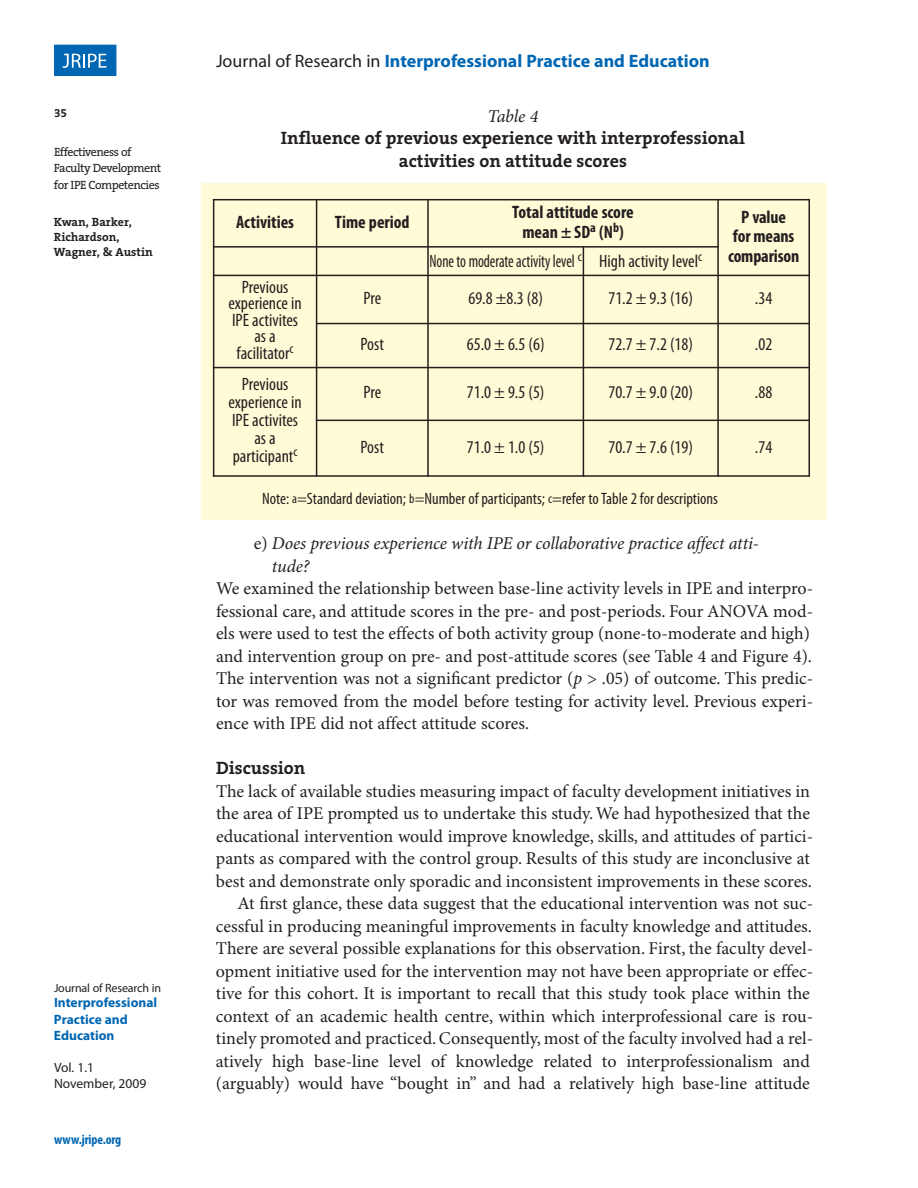
<style>
.page{position:relative;width:918px;height:1188px;background:#fff}
.page>*{position:absolute;margin:0;border:0;box-sizing:border-box;transform-origin:0 0}
.t1{font:18px/22.5px "Minion Pro";color:#231f20}
.t2{font:condensed 18px/16.5px "Myriad Pro";color:#231f20;text-align:center}
.t3{font:700 18px/22.5px "The Serif B7";color:#231f20;text-align:center}
.t4{font:italic 18px/22.5px "Minion Pro";letter-spacing:-.005em;color:#231f20}
.t5{font:700 condensed 18px/19.5px "Myriad Pro";color:#231f20;text-align:center}
.t6{font:700 18px "Myriad Pro";color:#0166b3}
.t7{font:condensed 18px "Myriad Pro";color:#231f20;scale:.85 1}
.t8{font:condensed 16.5px "Myriad Pro";color:#231f20}
.t9{font:700 13.5px/16.2px "Myriad Pro";color:#0166b3}
.t10{font:13.5px/16.2px "Myriad Pro";color:#231f20}
.t11{font:700 condensed 13.5px "Myriad Pro";letter-spacing:-.01em;color:#0166b3}
.t12{font:12px/16.5px "The Serif B5 Plain";letter-spacing:-.04em;color:#231f20}
.t13{font:700 12px/15px "The Serif B7";color:#231f20}
.t14{font:12px "Myriad Pro";letter-spacing:-.01em;color:#231f20}
.s1{font-weight:400;color:#231f20}
.s2{font-style:italic}
.s3{font-size:13.5px}
.s4{font-style:normal}
</style>
<div class="page">
<div style="left:201px;top:183px;width:626px;height:337px;background:#fffbd6"></div>
<svg style="left:54px;top:44px;width:62px;height:31px"></svg>
<div style="left:55px;top:45px;width:61px;height:30px;background:#0166b3"></div>
<svg style="left:63px;top:54px;width:44px;height:14px"></svg>
<hr style="left:213px;top:199px;width:1px;height:278px;background:#231f20">
<hr style="left:316px;top:199px;width:1px;height:278px;background:#231f20">
<hr style="left:427px;top:199px;width:2px;height:278px;background:#231f20">
<hr style="left:583px;top:246px;width:1px;height:231px;background:#231f20">
<hr style="left:717px;top:199px;width:2px;height:278px;background:#231f20">
<hr style="left:808px;top:199px;width:2px;height:278px;background:#231f20">
<hr style="left:213px;top:199px;width:597px;height:1px;background:#231f20">
<hr style="left:213px;top:246px;width:506px;height:2px;background:#231f20">
<hr style="left:213px;top:275px;width:597px;height:1px;background:#231f20">
<hr style="left:316px;top:323px;width:494px;height:1px;background:#231f20">
<hr style="left:213px;top:367px;width:597px;height:1px;background:#231f20">
<hr style="left:316px;top:420px;width:494px;height:1px;background:#231f20">
<hr style="left:213px;top:475px;width:597px;height:2px;background:#231f20">
<p class="t6" style="left:216px;top:54px;width:495px"><span class="s1">Journal of Research in</span> Interprofessional Practice and Education</p>
<p class="t13" style="left:54px;top:106px;width:14px">35</p>
<p class="t12" style="left:54px;top:144px;width:109px">Effectiveness of<br>Faculty Development for IPE Competencies</p>
<p class="t13" style="left:54px;top:215px;width:100px">Kwan, Barker,<br>Richardson,<br>Wagner, &amp; Austin</p>
<p class="t5" style="left:236px;top:214px;width:59px">Activities</p>
<p class="t5" style="left:335px;top:214px;width:76px">Time period</p>
<p class="t5" style="left:512px;top:204px;width:123px">Total attitude score mean <span class="s2">±</span> SD<sup>a</sup> (N<sup>b</sup>)</p>
<p class="t5" style="left:728px;top:208px;width:73px">P value<br>for means comparison</p>
<p class="t4" style="left:488px;top:106px;width:52px">Table 4</p>
<p class="t3" style="left:281px;top:127px;width:466px">Influence of previous experience with interprofessional activities on attitude scores</p>
<p class="t7" style="left:430px;top:255px;width:322px">None to moderate activity level <sup>c</sup> High activity level<sup>c</sup></p>
<p class="t2" style="left:228px;top:280px;width:75px">Previous experience in<br>IPE activites asa facilitator<sup>c</sup></p>
<p class="t2" style="left:363px;top:291px;width:19px">Pre</p>
<p class="t2" style="left:468px;top:291px;width:76px">69.8 ±8.3 (8)</p>
<p class="t2" style="left:608px;top:291px;width:86px">71.2 ± 9.3 (16)</p>
<p class="t2" style="left:755px;top:291px;width:19px">.34</p>
<p class="t2" style="left:361px;top:337px;width:25px">Post</p>
<p class="t2" style="left:467px;top:337px;width:79px">65.0 ± 6.5 (6)</p>
<p class="t2" style="left:608px;top:337px;width:86px">72.7 ± 7.2 (18)</p>
<p class="t2" style="left:755px;top:337px;width:19px">.02</p>
<p class="t2" style="left:228px;top:377px;width:75px;line-height:18px">Previous experience in<br>IPE activites asa participant<sup>c</sup></p>
<p class="t2" style="left:363px;top:386px;width:19px">Pre</p>
<p class="t2" style="left:467px;top:386px;width:79px">71.0 ± 9.5 (5)</p>
<p class="t2" style="left:608px;top:386px;width:86px">70.7 ± 9.0 (20)</p>
<p class="t2" style="left:755px;top:386px;width:19px">.88</p>
<p class="t2" style="left:361px;top:440px;width:25px">Post</p>
<p class="t2" style="left:467px;top:440px;width:79px">71.0 ± 1.0 (5)</p>
<p class="t2" style="left:608px;top:440px;width:86px">70.7 ± 7.6 (19)</p>
<p class="t2" style="left:755px;top:440px;width:19px">.74</p>
<p class="t14" style="left:54px;top:983px;width:109px">Journal of Research in</p>
<p class="t9" style="left:54px;top:996px;width:105px">Interprofessional<br>Practice and<br>Education</p>
<p class="t10" style="left:54px;top:1061px;width:94px">Vol. 1.1<br>November, 2009</p>
<p class="t11" style="left:54px;top:1135px;width:69px">www.jripe.org</p>
<p class="t8" style="left:262px;top:493px;width:457px">Note: <span class="s3">a</span>=Standard deviation; <span class="s3">b</span>=Number of participants; <span class="s3">c</span>=refer toTable 2 for descriptions</p>
<p class="t4" style="left:272px;top:534px;width:489px;text-indent:-18px"><span class="s4">e)</span> Does previous experience with IPE or collaborative practice affect atti&shy;tude?</p>
<p class="t1" style="left:216px;top:579px;width:599px">We examined the relationship between base-line activity levels in IPE and interpro&shy;fessional care, and attitude scores in the pre- and post-periods. Four ANOVA mod&shy;els were used to test the effects of both activity group (none-to-moderate and high) and intervention group on pre- and post-attitude scores (see Table 4 and Figure 4).<br>The intervention was not a significant predictor (<span class="s2">p</span> &gt; .05) of outcome. This predic&shy;tor was removed from the model before testing for activity level. Previous experi&shy;ence with IPE did not affect attitude scores.</p>
<p class="t3" style="left:216px;top:757px;width:91px">Discussion</p>
<p class="t1" style="left:216px;top:781px;width:599px;text-align:right">The lack of available studies measuring impact of faculty development initiatives in the area of IPE prompted us to undertake this study.We had hypothesized that the educational intervention would improve knowledge, skills, and attitudes of partici&shy;pants as compared with the control group. Results of this study are inconclusive at best and demonstrate only sporadic and inconsistent improvements in these scores.<br>At first glance, these data suggest that the educational intervention was not suc&shy;cessful in producing meaningful improvements in faculty knowledge and attitudes.<br>There are several possible explanations for this observation. First, the faculty devel&shy;opment initiative used for the intervention may not have been appropriate or effec&shy;tive for this cohort. It is important to recall that this study took place within the context of an academic health centre, within which interprofessional care is rou&shy;tinely promoted and practiced. Consequently, most of the faculty involved had a rel&shy;atively high base-line level of knowledge related to interprofessionalism and (arguably) would have “bought in” and had a relatively high base-line attitude</p>
</div>
